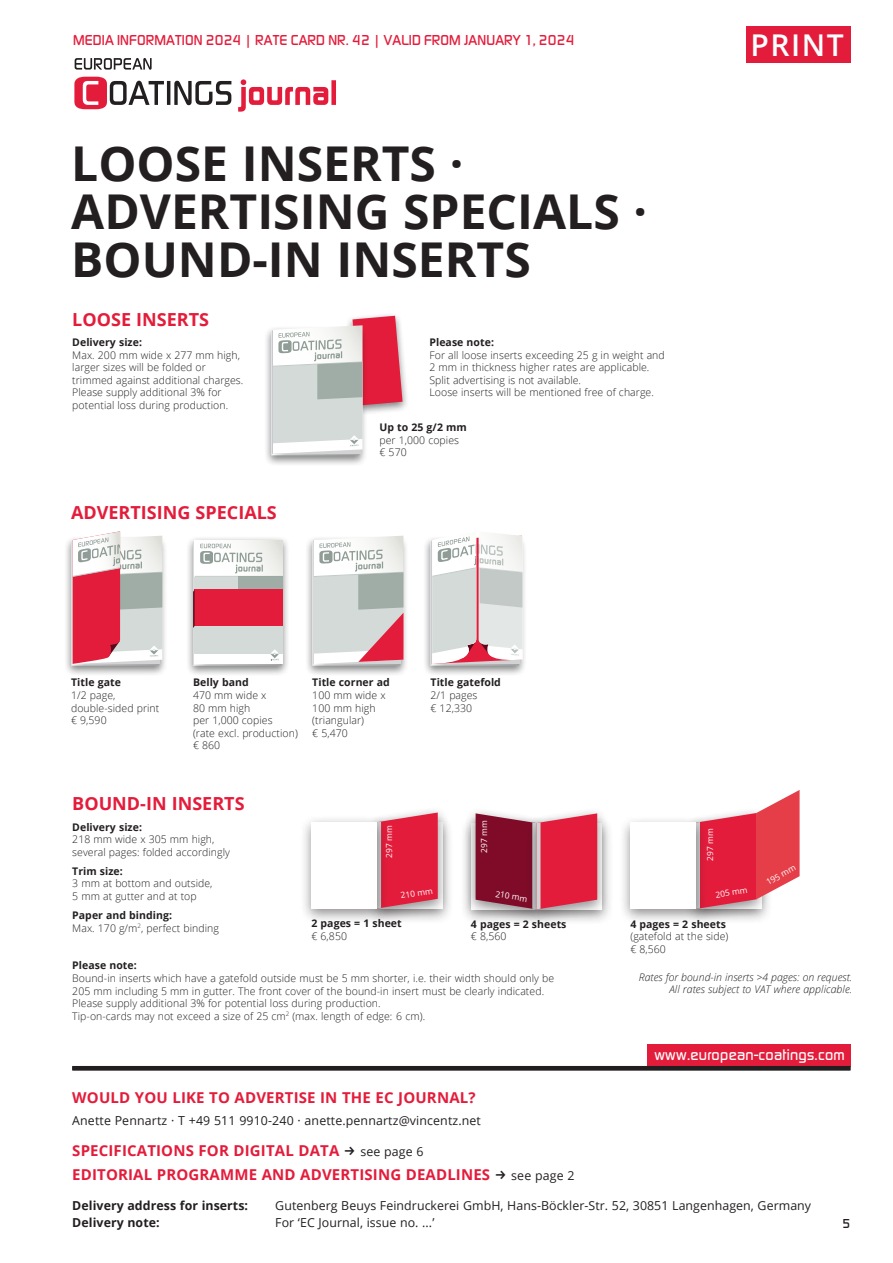
<style>
.page{position:relative;width:893px;height:1263px;background:#fff}
.page>*{position:absolute;margin:0;border:0;box-sizing:border-box;transform-origin:0 0}
.t1{font:700 48px/48px "Open Sans";color:#231f20}
.t2{font:600 30px "Open Sans";letter-spacing:.05em;color:#fff}
.t3{font:700 18px "Open Sans";color:#e41c3b}
.t4{font:500 15.75px "Digital Sans EF";letter-spacing:.02em;color:#fff}
.t5{font:700 15px/24px "Open Sans";letter-spacing:.01em;color:#e41c3b}
.t6{font:500 15px "Digital Sans EF";letter-spacing:.01em;color:#e41c3b}
.t7{font:500 13.5px "Digital Sans EF";color:#231f20}
.t8{font:12.3px/17px "Open Sans";letter-spacing:.005em;color:#231f20}
.t9{font:700 12.3px/17px "Open Sans";letter-spacing:.005em;color:#231f20}
.t10{font:300 10.5px/12.6px "Open Sans";letter-spacing:.005em;color:#231f20}
.t11{font:700 10.5px "Open Sans";letter-spacing:.005em;color:#231f20}
.t12{font:italic 300 10.5px/12.6px "Open Sans";letter-spacing:.005em;color:#231f20;text-align:right}
.t13{font:8.4px "Open Sans";color:#fff}
.s1{font-weight:700}
.s2{font-family:"FF Dingbests";font-weight:400;color:#231f20}
.s3{font-weight:400;font-size:12.3px;color:#231f20}
</style>
<div class="page">
<div style="left:746px;top:27px;width:104px;height:36px;background:#e41c3b"></div>
<svg style="left:75px;top:58px;width:77px;height:12px"></svg>
<svg style="left:238px;top:79px;width:98px;height:33px"></svg>
<svg style="left:74px;top:77px;width:157px;height:32px"></svg>
<div style="left:647px;top:1045px;width:203px;height:21px;background:#dd1c3a"></div>
<div style="left:365px;top:815px;width:89px;height:109px;background:#fbfbfb"></div>
<div style="left:365px;top:806px;width:85px;height:117px;background:#231f20;opacity:.5"></div>
<svg style="left:377px;top:812px;width:61px;height:96px;background:#e2304c"></svg>
<div style="left:300px;top:815px;width:88px;height:109px;background:#231f20;opacity:.5"></div>
<div style="left:311px;top:822px;width:66px;height:86px;background:#fff"></div>
<div style="left:525px;top:816px;width:88px;height:109px;background:#f8f8f8"></div>
<div style="left:459px;top:816px;width:89px;height:109px;background:#fcfcfc"></div>
<div style="left:464px;top:806px;width:84px;height:118px;background:#231f20;opacity:.5"></div>
<div style="left:525px;top:806px;width:84px;height:118px;background:#231f20;opacity:.5"></div>
<svg style="left:476px;top:813px;width:121px;height:96px;background:#b6314a"></svg>
<div style="left:684px;top:806px;width:84px;height:118px;background:#231f20;opacity:.5"></div>
<svg style="left:696px;top:790px;width:104px;height:119px"></svg>
<div style="left:619px;top:815px;width:88px;height:110px;background:#231f20;opacity:.5"></div>
<div style="left:630px;top:823px;width:66px;height:86px;background:#fff"></div>
<div style="left:345px;top:312px;width:65px;height:104px;background:#030505;opacity:.5"></div>
<div style="left:264px;top:326px;width:104px;height:140px;background:#030505;opacity:.5"></div>
<svg style="left:271px;top:316px;width:132px;height:139px"></svg>
<div style="left:423px;top:536px;width:104px;height:141px;background:#030505;opacity:.5"></div>
<svg style="left:431px;top:533px;width:92px;height:134px"></svg>
<div style="left:186px;top:536px;width:104px;height:141px;background:#030505;opacity:.5"></div>
<svg style="left:193px;top:540px;width:90px;height:126px"></svg>
<div style="left:64px;top:536px;width:103px;height:141px;background:#030505;opacity:.5"></div>
<svg style="left:71px;top:531px;width:92px;height:135px"></svg>
<div style="left:305px;top:536px;width:103px;height:141px;background:#030505;opacity:.5"></div>
<svg style="left:312px;top:536px;width:92px;height:130px"></svg>
<div style="left:647px;top:1044px;width:203px;height:21px;background:#e41c3b"></div>
<hr style="left:72px;top:1066px;width:778px;height:4px;background:#231f20">
<h3 class="t6" style="left:73px;top:31px;width:503px">MEDIA INFORMATION 2024 | RATE CARD NR. 42 | VALID FROM JANUARY 1, 2024</h3>
<h2 class="t2" style="left:750px;top:25px;width:95px">PRINT</h2>
<h1 class="t1" style="left:71px;top:139px;width:577px">LOOSE INSERTS ·<br>ADVERTISING SPECIALS ·<br>BOUND-IN INSERTS</h1>
<h3 class="t3" style="left:72px;top:307px;width:138px">LOOSE INSERTS</h3>
<p class="t11" style="left:72px;top:335px;width:71px">Delivery size:</p>
<p class="t10" style="left:72px;top:348px;width:173px">Max. 200 mm wide x 277 mm high, larger sizes will be folded or trimmed against additional charges.<br>Please supply additional 3% for potential loss during production.</p>
<h3 class="t3" style="left:71px;top:499px;width:207px">ADVERTISING SPECIALS</h3>
<p class="t11" style="left:429px;top:335px;width:66px">Please note:</p>
<p class="t10" style="left:429px;top:348px;width:237px">For all loose inserts exceeding 25 g in weight and 2 mm in thickness higher rates are applicable.<br>Split advertising is not available.<br>Loose inserts will be mentioned free of charge.</p>
<p class="t11" style="left:379px;top:420px;width:89px">Up to 25 g/2 mm</p>
<p class="t10" style="left:379px;top:433px;width:81px">per 1,000 copies € 570</p>
<p class="t11" style="left:71px;top:675px;width:51px">Title gate</p>
<p class="t10" style="left:71px;top:688px;width:90px">1/2 page, double-sided print € 9,590</p>
<p class="t11" style="left:193px;top:675px;width:57px">Belly band</p>
<p class="t10" style="left:193px;top:688px;width:106px">470 mm wide x<br>80 mm high<br>per 1,000 copies<br>(rate excl. production) € 860</p>
<p class="t11" style="left:312px;top:675px;width:79px">Title corner ad</p>
<p class="t10" style="left:312px;top:688px;width:75px">100 mm wide x<br>100 mm high (triangular)<br>€ 5,470</p>
<p class="t11" style="left:431px;top:675px;width:72px">Title gatefold</p>
<p class="t10" style="left:431px;top:688px;width:48px">2/1 pages € 12,330</p>
<h3 class="t3" style="left:72px;top:791px;width:174px">BOUND-IN INSERTS</h3>
<p class="t11" style="left:72px;top:819px;width:71px">Delivery size:</p>
<p class="t10" style="left:72px;top:833px;width:159px">218 mm wide x 305 mm high, several pages: folded accordingly</p>
<p class="t11" style="left:72px;top:863px;width:52px">Trim size:</p>
<p class="t10" style="left:72px;top:877px;width:142px">3 mm at bottom and outside,<br>5 mm at gutter and at top</p>
<p class="t10" style="left:72px;top:908px;width:148px"><span class="s1">Paper and binding:<br></span>Max. 170 g/m<sup>2</sup>, perfect binding</p>
<p class="t11" style="left:311px;top:916px;width:92px">2 pages = 1 sheet</p>
<p class="t10" style="left:311px;top:929px;width:37px">€ 6,850</p>
<p class="t13" style="left:383px;top:858px;width:34px;rotate:-90deg">297 mm</p>
<p class="t13" style="left:400px;top:890px;width:34px;rotate:-9deg">210 mm</p>
<p class="t13" style="left:478px;top:853px;width:34px;rotate:-90deg">297 mm</p>
<p class="t13" style="left:704px;top:860px;width:34px;rotate:-90deg">297 mm</p>
<p class="t13" style="left:496px;top:888px;width:34px;rotate:9deg">210 mm</p>
<p class="t13" style="left:715px;top:889px;width:34px;rotate:-9deg">205 mm</p>
<p class="t11" style="left:471px;top:916px;width:97px">4 pages = 2 sheets</p>
<p class="t10" style="left:471px;top:930px;width:37px">€ 8,560</p>
<p class="t11" style="left:630px;top:916px;width:97px">4 pages = 2 sheets</p>
<p class="t10" style="left:630px;top:930px;width:99px">(gatefold at the side) € 8,560</p>
<p class="t13" style="left:764px;top:877px;width:34px;rotate:-29deg">195 mm</p>
<p class="t11" style="left:72px;top:958px;width:66px">Please note:</p>
<p class="t10" style="left:72px;top:971px;width:483px">Bound-in inserts which have a gatefold outside must be 5 mm shorter, i.e. their width should only be 205 mm including 5 mm in gutter. The front cover of the bound-in insert must be clearly indicated.<br>Please supply additional 3% for potential loss during production.<br>Tip-on-cards may not exceed a size of 25 cm<sup>2</sup> (max. length of edge: 6 cm).</p>
<p class="t12" style="left:639px;top:970px;width:215px">Rates for bound-in inserts &gt;4 pages: on request.<br>All rates subject to VAT where applicable.</p>
<h3 class="t5" style="left:72px;top:1085px;width:405px">WOULD YOU LIKE TO ADVERTISE IN THE EC JOURNAL?</h3>
<h3 class="t4" style="left:654px;top:1045px;width:192px">www.european-coatings.com</h3>
<p class="t8" style="left:72px;top:1112px;width:410px">Anette Pennartz · T +49 511 9910-240 · anette.pennartz@vincentz.net</p>
<h3 class="t5" style="left:72px;top:1138px;width:504px">SPECIFICATIONS FOR DIGITAL DATA <span class="s2">f</span> <span class="s3">see page 6<br></span>EDITORIAL PROGRAMME AND ADVERTISING DEADLINES <span class="s2">f</span> <span class="s3">see page 2</span></h3>
<p class="t9" style="left:72px;top:1197px;width:177px">Delivery address for inserts:<br>Delivery note:</p>
<p class="t8" style="left:275px;top:1197px;width:537px">Gutenberg Beuys Feindruckerei GmbH, Hans-Böckler-Str. 52, 30851 Langenhagen, Germany<br>For ‘EC Journal, issue no. ...’</p>
<p class="t7" style="left:842px;top:1216px;width:9px">5</p>
</div>
